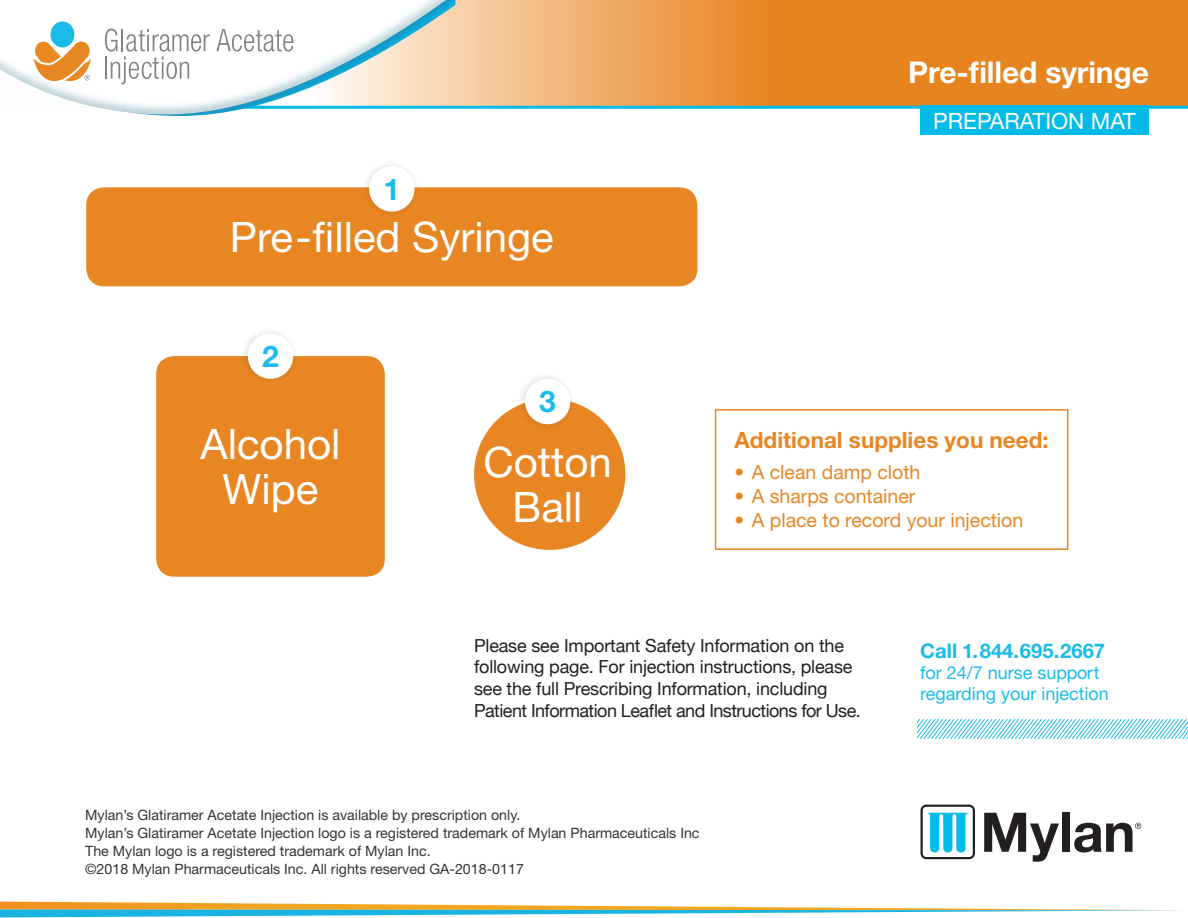
<style>
.page{position:relative;width:1188px;height:918px;background:#fff}
.page>*{position:absolute;margin:0;border:0;box-sizing:border-box;transform-origin:0 0}
.t1{font:42px/45px "Helvetica Neue LT Std";color:#fff;text-align:center}
.t2{font:700 30px "Helvetica Neue LT Std";letter-spacing:-.005em;color:#fff}
.t3{font:700 30px "Helvetica Neue LT Std";color:#1bbce9}
.t4{font:700 22.5px "Helvetica Neue LT Std";color:#e78623}
.t5{font:22.5px "Helvetica Neue LT Std";color:#fff}
.t6{font:700 20.25px "Helvetica Neue LT Std";color:#1bbce9}
.t7{font:19.5px "Helvetica Neue LT Std";color:#e78623}
.t8{font:18px/21.6px "Helvetica Neue";letter-spacing:-.01em;color:#231f20}
.t9{font:18px/21px "Helvetica Neue LT Std";color:#1bbce9}
.t10{font:14.25px/18px "Helvetica Neue LT Std";color:#323332}
</style>
<div class="page">
<svg style="left:984px;top:813px;width:75px;height:49px"></svg>
<div style="left:1062px;top:813px;width:8px;height:39px;background:#231f20"></div>
<svg style="left:921px;top:805px;width:54px;height:54px"></svg>
<svg style="left:1074px;top:823px;width:67px;height:30px"></svg>
<div style="left:156px;top:356px;width:229px;height:221px;background:#e78623;border-radius:18px"></div>
<div style="left:86px;top:187px;width:611px;height:99px;background:#e78623;border-radius:18px"></div>
<div style="left:474px;top:399px;width:151px;height:151px;background:#e78623;border-radius:50%"></div>
<div style="left:240px;top:327px;width:58px;height:58px;background:#231f20;opacity:.15"></div>
<div style="left:248px;top:333px;width:45px;height:46px;background:#fff;border-radius:50%"></div>
<div style="left:517px;top:372px;width:58px;height:58px;background:#231f20;opacity:.15"></div>
<div style="left:525px;top:379px;width:45px;height:45px;background:#fff;border-radius:50%"></div>
<div style="left:361px;top:160px;width:59px;height:58px;background:#231f20;opacity:.15"></div>
<div style="left:369px;top:166px;width:46px;height:46px;background:#fff;border-radius:50%"></div>
<svg style="left:917px;top:719px;width:271px;height:20px"></svg>
<div style="left:715px;top:409px;width:353px;height:141px;border:2px solid #e78623"></div>
<svg style="left:455px;top:0;width:733px;height:106px;background:#e8943f"></svg>
<hr style="left:122px;top:106px;width:1066px;height:3px;background:#00bbe7">
<img style="left:144px;top:0;width:311px;height:116px">
<img style="left:0;top:0;width:446px;height:114px">
<div style="left:51px;top:22px;width:23px;height:25px;background:#19bce8;border-radius:50%"></div>
<svg style="left:216px;top:29px;width:77px;height:23px"></svg>
<svg style="left:105px;top:29px;width:105px;height:55px"></svg>
<svg style="left:33px;top:42px;width:58px;height:39px"></svg>
<svg style="left:0;top:902px;width:1181px;height:15px"></svg>
<div style="left:920px;top:106px;width:229px;height:29px;background:#00bbe7"></div>
<h2 class="t2" style="left:908px;top:53px;width:242px">Pre-filled syringe</h2>
<h2 class="t3" style="left:384px;top:170px;width:18px">1</h2>
<h1 class="t1" style="left:230px;top:214px;width:325px">Pre-filled Syringe</h1>
<h2 class="t3" style="left:262px;top:338px;width:18px">2</h2>
<h1 class="t1" style="left:201px;top:421px;width:141px">Alcohol<br>Wipe</h1>
<h2 class="t3" style="left:539px;top:383px;width:18px">3</h2>
<h1 class="t1" style="left:483px;top:439px;width:130px">Cotton<br>Ball</h1>
<h3 class="t5" style="left:933px;top:107px;width:204px">PREPARATION MAT</h3>
<h3 class="t4" style="left:734px;top:426px;width:316px">Additional supplies you need:</h3>
<h3 class="t7" style="left:734px;top:460px;width:187px">• A clean damp cloth</h3>
<h3 class="t7" style="left:734px;top:484px;width:182px">• A sharps container</h3>
<h3 class="t7" style="left:734px;top:508px;width:290px">• A place to record your injection</h3>
<p class="t8" style="left:474px;top:636px;width:388px">Please see Important Safety Information on the following page. For injection instructions, please see the full Prescribing Information, including Patient Information Leaflet and Instructions for Use.</p>
<p class="t10" style="left:85px;top:805px;width:616px">Mylan’s Glatiramer Acetate Injection is available by prescription only.<br>Mylan’s Glatiramer Acetate Injection logo is a registered trademark of Mylan Pharmaceuticals Inc The Mylan logo is a registered trademark of Mylan Inc.<br>©2018 Mylan Pharmaceuticals Inc. All rights reserved GA-2018-0117</p>
<h3 class="t6" style="left:920px;top:639px;width:187px">Call 1.844.695.2667</h3>
<p class="t9" style="left:920px;top:662px;width:190px">for 24/7 nurse support regarding your injection</p>
</div>
